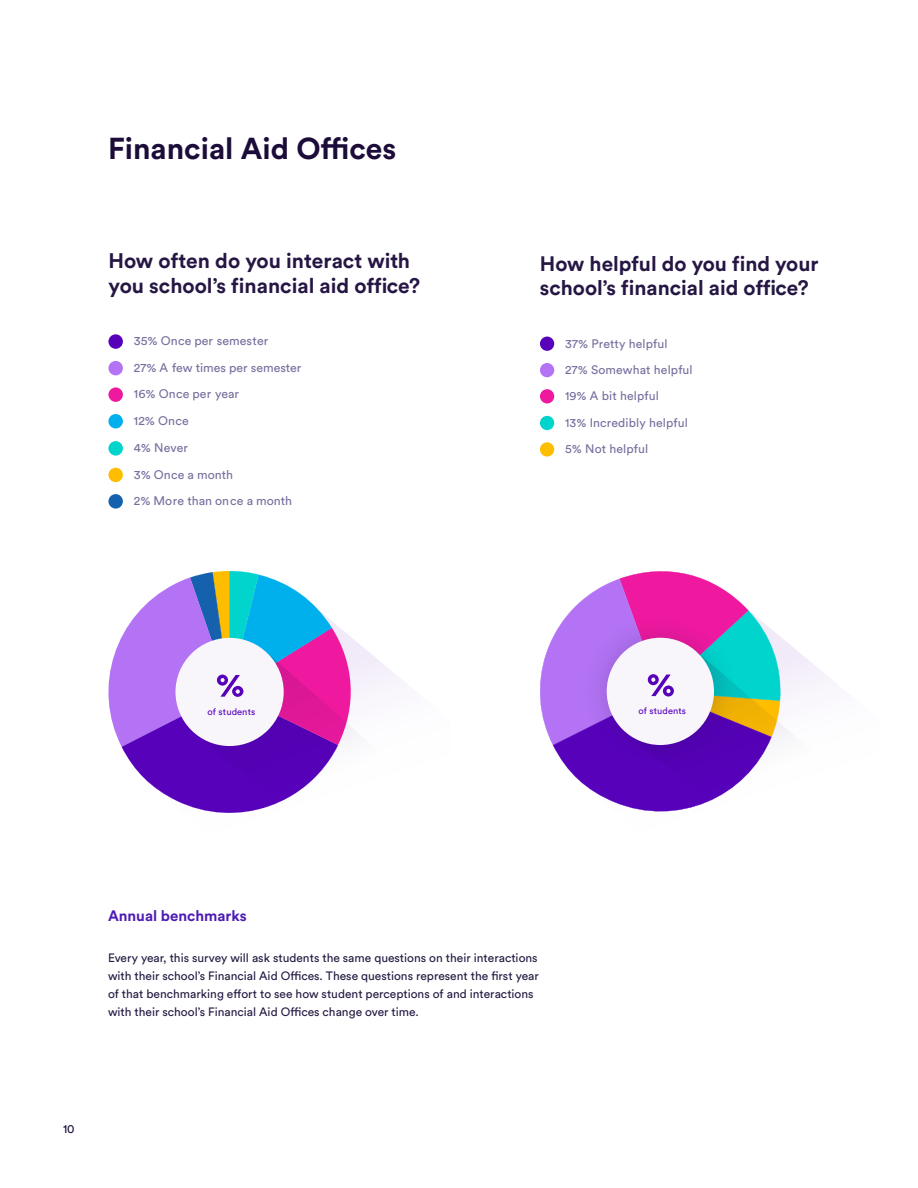
<style>
.page{position:relative;width:918px;height:1188px;background:#fff}
.page>*{position:absolute;margin:0;border:0;box-sizing:border-box;transform-origin:0 0}
.Subhead{font:700 30px "Circular Std";color:#1b0c39}
.t1{font:700 20.85px/25px "Circular Std";color:#261644}
.t2{font:700 20.7px/24.9px "Circular Std";color:#261644}
.Subhead-2{font:700 15px "Circular Std";color:#4e1bb4}
.t3{font:12.3px/26.7px "Circular Std";letter-spacing:.005em;color:#786e9e}
.Subhead-3{font:12px/18px "Circular Std";color:#231841}
.t4{font:12px "Circular Std";color:#1b0c39}
.t5{font:9.3px "Circular Std";letter-spacing:.01em;color:#5701bb}
</style>
<div class="page">
<div style="left:540px;top:337px;width:14px;height:14px;background:#5701bb;border-radius:50%"></div>
<div style="left:540px;top:363px;width:14px;height:14px;background:#b373f4;border-radius:50%"></div>
<div style="left:540px;top:416px;width:14px;height:14px;background:#00d4cc;border-radius:50%"></div>
<div style="left:540px;top:442px;width:14px;height:15px;background:#ffbd00;border-radius:50%"></div>
<div style="left:540px;top:389px;width:14px;height:14px;background:#ee199f;border-radius:50%"></div>
<svg style="left:783px;top:650px;width:50px;height:89px"></svg>
<svg style="left:540px;top:571px;width:243px;height:241px"></svg>
<div style="left:108px;top:334px;width:15px;height:15px;background:#5701bb;border-radius:50%"></div>
<div style="left:108px;top:361px;width:15px;height:14px;background:#b373f4;border-radius:50%"></div>
<div style="left:108px;top:441px;width:15px;height:15px;background:#00d4cc;border-radius:50%"></div>
<div style="left:108px;top:468px;width:15px;height:14px;background:#ffbd00;border-radius:50%"></div>
<div style="left:108px;top:387px;width:15px;height:15px;background:#ee199f;border-radius:50%"></div>
<div style="left:108px;top:414px;width:15px;height:14px;background:#00b0ec;border-radius:50%"></div>
<div style="left:108px;top:494px;width:15px;height:15px;background:#1561ae;border-radius:50%"></div>
<svg style="left:357px;top:650px;width:47px;height:86px"></svg>
<svg style="left:108px;top:571px;width:249px;height:242px"></svg>
<p class="Subhead" style="left:108px;top:129px;width:290px">Financial Aid Offices</p>
<h2 class="t1" style="left:108px;top:248px;width:313px">How often do you interact with you school’s financial aid office?</h2>
<p class="t3" style="left:134px;top:328px;width:169px">35% Once per semester<br>27% A few times per semester</p>
<p class="t3" style="left:134px;top:381px;width:107px">16% Once per year<br>12% Once</p>
<p class="t3" style="left:134px;top:434px;width:101px">4% Never<br>3% Once a month</p>
<p class="t3" style="left:134px;top:487px;width:160px">2% More than once a month</p>
<p class="t2" style="left:540px;top:250px;width:280px">How helpful do you find your school’s financial aid office?</p>
<p class="t3" style="left:565px;top:330px;width:129px">37% Pretty helpful<br>27% Somewhat helpful</p>
<p class="t3" style="left:565px;top:382px;width:95px">19% A bit helpful</p>
<p class="t3" style="left:565px;top:409px;width:124px">13% Incredibly helpful<br>5% Not helpful</p>
<p class="t5" style="left:208px;top:706px;width:49px">of students</p>
<p class="Subhead-2" style="left:108px;top:906px;width:140px">Annual benchmarks</p>
<p class="Subhead-3" style="left:108px;top:948px;width:432px">Every year, this survey will ask students the same questions on their interactions with their school’s Financial Aid Offices. These questions represent the first year of that benchmarking effort to see how student perceptions of and interactions with their school’s Financial Aid Offices change over time.</p>
<p class="t4" style="left:63px;top:1122px;width:13px">10</p>
<p class="t5" style="left:639px;top:705px;width:49px">of students</p>
</div>
